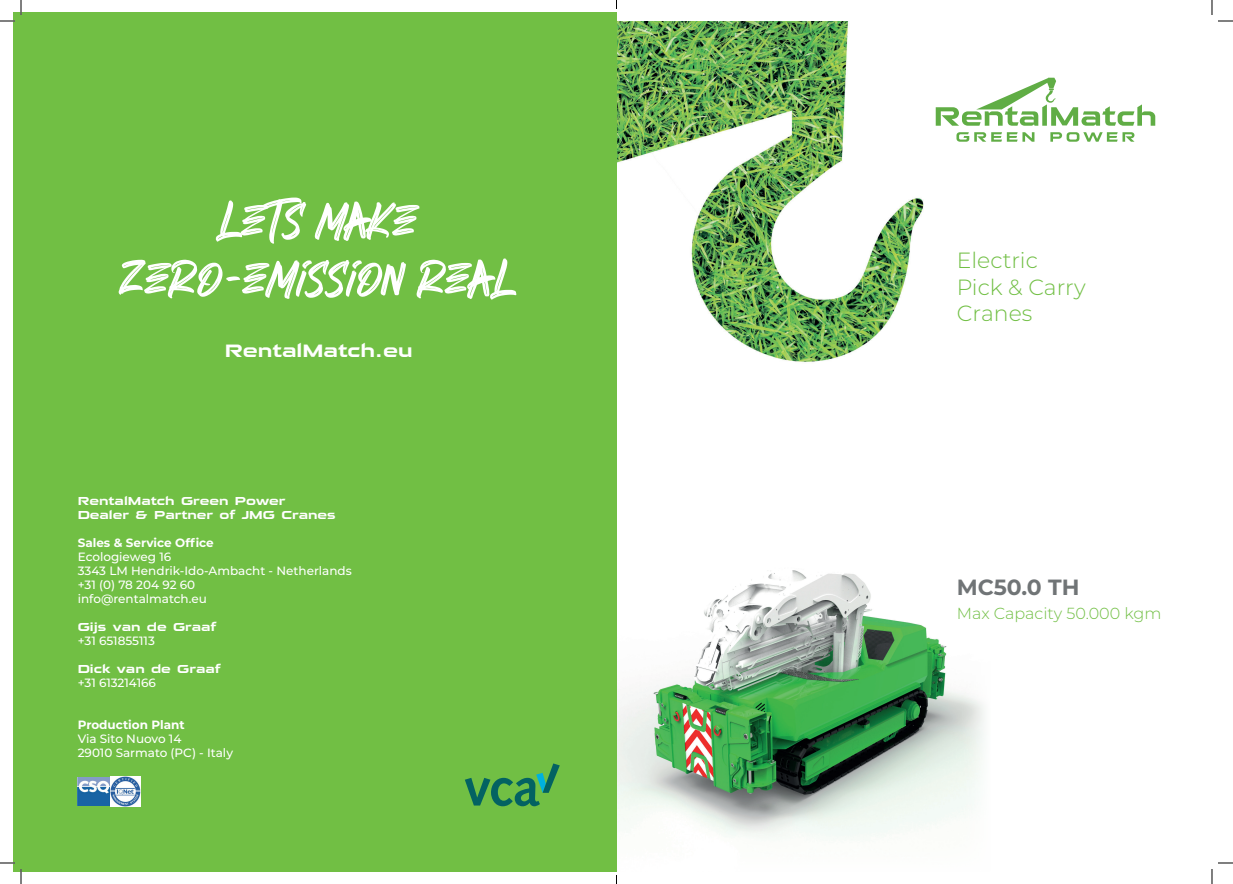
<style>
.page{position:relative;width:1233px;height:884px;background:#fff}
.page>*{position:absolute;margin:0;border:0;box-sizing:border-box;transform-origin:0 0}
.t1{font:69.6px/58px "Herdrock";color:#fff;text-align:center}
.t2{font:300 22px/26.4px "Montserrat";color:#71bf44}
.t3{font:700 22px "Montserrat";color:#707476}
.t4{font:700 20.2px "Qaranta";color:#fff}
.t5{font:300 16px "Montserrat";color:#71bf44}
.t6{font:700 13px/14px "Qaranta";color:#fff}
.t7{font:500 12px/14px "Montserrat";color:#fff}
.t8{font:700 12px "Montserrat";color:#fff}
</style>
<div class="page">
<img style="left:616px;top:507px;width:368px;height:364px">
<img style="left:616px;top:21px;width:308px;height:346px">
<div style="left:12px;top:12px;width:604px;height:859px;background:#71bf44"></div>
<svg style="left:956px;top:132px;width:78px;height:10px"></svg>
<svg style="left:1050px;top:132px;width:84px;height:10px"></svg>
<svg style="left:935px;top:78px;width:220px;height:48px"></svg>
<img style="left:78px;top:776px;width:63px;height:30px">
<svg style="left:465px;top:763px;width:95px;height:43px"></svg>
<svg style="left:1218px;top:20px;width:15px;height:2px"></svg>
<svg style="left:1218px;top:862px;width:15px;height:2px"></svg>
<svg style="left:0;top:0;width:22px;height:22px"></svg>
<svg style="left:0;top:862px;width:22px;height:22px"></svg>
<svg style="left:1211px;top:0;width:1px;height:15px"></svg>
<svg style="left:1211px;top:869px;width:1px;height:15px"></svg>
<h1 class="t1" style="left:121px;top:194px;width:397px">Lets Make<br>ZERO-Emission Real</h1>
<h3 class="t4" style="left:225px;top:338px;width:189px">RentalMatch.eu</h3>
<p class="t6" style="left:78px;top:494px;width:259px">RentalMatch Green Power<br>Dealer &amp; Partner of JMG Cranes</p>
<p class="t8" style="left:78px;top:534px;width:138px">Sales &amp; Service Office</p>
<p class="t7" style="left:78px;top:549px;width:275px">Ecologieweg 16<br>3343 LM Hendrik-Ido-Ambacht - Netherlands +31 (0) 78 204 92 60<br>info@rentalmatch.eu</p>
<p class="t6" style="left:78px;top:620px;width:140px">Gijs van de Graaf</p>
<p class="t7" style="left:78px;top:633px;width:79px">+31 651855113</p>
<p class="t6" style="left:78px;top:662px;width:144px">Dick van de Graaf</p>
<p class="t7" style="left:78px;top:675px;width:80px">+31 613214166</p>
<p class="t8" style="left:78px;top:716px;width:109px">Production Plant</p>
<p class="t7" style="left:78px;top:731px;width:157px">Via Sito Nuovo 14<br>29010 Sarmato (PC) - Italy</p>
<h2 class="t2" style="left:956px;top:247px;width:131px">Electric<br>Pick &amp; Carry<br>Cranes</h2>
<h2 class="t3" style="left:956px;top:571px;width:124px">MC50.0 TH</h2>
<h3 class="t5" style="left:956px;top:602px;width:206px">Max Capacity 50.000 kgm</h3>
</div>
